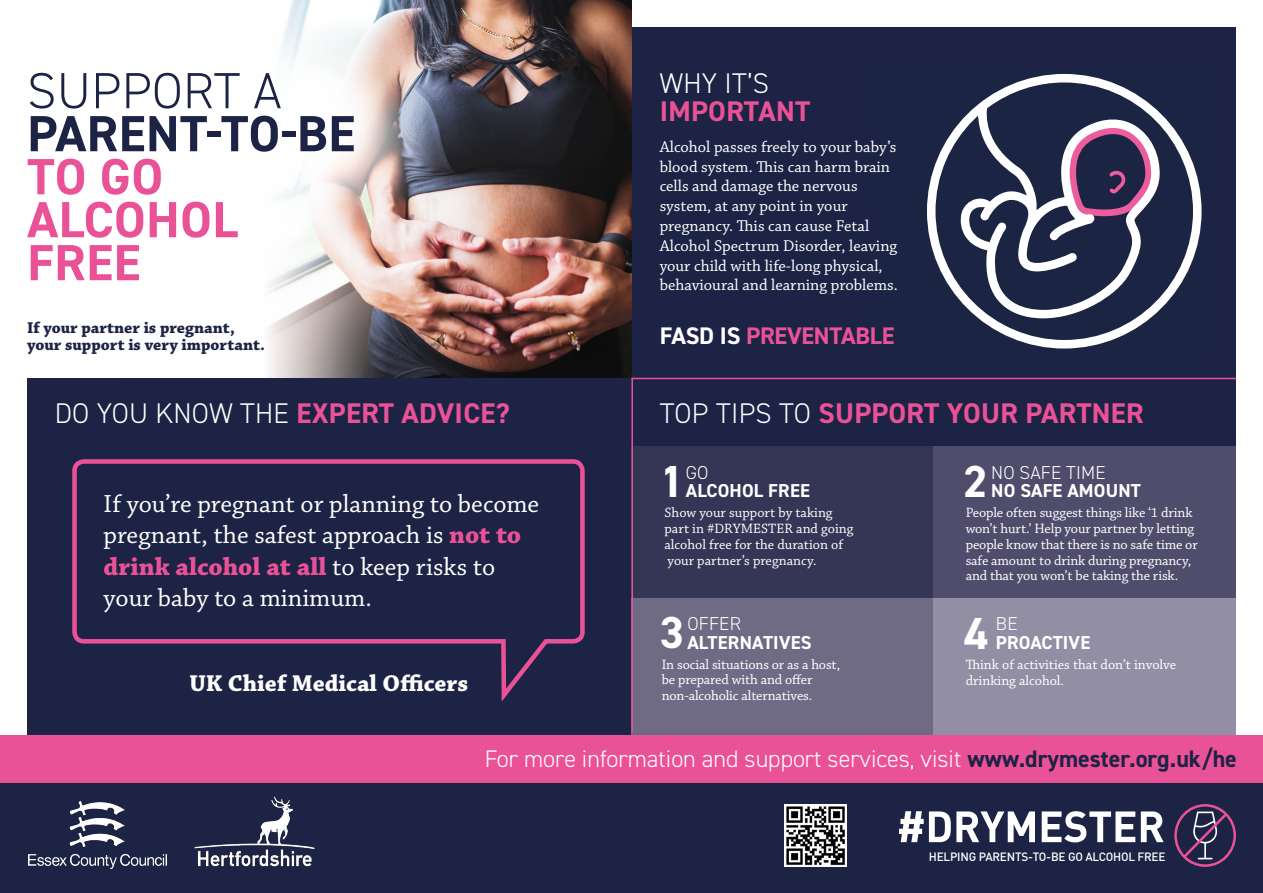
<style>
.page{position:relative;width:1263px;height:893px;background:#fff}
.page>*{position:absolute;margin:0;border:0;box-sizing:border-box;transform-origin:0 0}
.t1{font:700 50.93px/43px "DIN2014";letter-spacing:.01em;color:#ea5297}
.t2{font:700 50.93px "DIN2014";letter-spacing:.01em;color:#1d2344}
.t3{font:300 50.93px "DIN2014";letter-spacing:.01em;color:#1d2344}
.t4{font:700 45px "DIN2014";color:#fff}
.t5{font:700 28.5px "DIN2014";letter-spacing:.01em;color:#ea5297}
.t6{font:300 28.5px "DIN2014";color:#fff}
.t7{font:26.1px/31.3px "Chaparral Pro";color:#fff}
.t8{font:700 24.15px "Chaparral Pro";color:#fff}
.t9{font:300 24px "DIN2014";color:#fff}
.t10{font:700 24px "DIN2014";letter-spacing:-.01em;color:#ea5297}
.t11{font:700 18.75px "DIN2014";letter-spacing:.01em;color:#fff}
.t12{font:300 18.75px "DIN2014";letter-spacing:.01em;color:#fff}
.t13{font:16.5px/19.8px "Chaparral Pro";color:#fff}
.t14{font:700 16.5px/16.5px "Chaparral Pro";color:#1d2344}
.t15{font:14.25px/15.8px "Chaparral Pro";letter-spacing:-.01em;color:#fff}
.t16{font:500 11.93px "DIN";letter-spacing:-.02em;color:#fff}
.s1{color:#fff}
.s2{font-weight:300;color:#fff}
.s3{font-weight:700;color:#ea5297}
.s4{font-weight:700;color:#1d2344}
</style>
<div class="page">
<div style="left:27px;top:27px;width:1209px;height:860px;background:#1d2344"></div>
<img style="left:454px;top:0;width:177px;height:378px">
<svg style="left:27px;top:0;width:427px;height:378px;background:#e6e2e2"></svg>
<div style="left:0;top:783px;width:1263px;height:110px;background:#1d2344"></div>
<svg style="left:899px;top:811px;width:136px;height:31px"></svg>
<svg style="left:1042px;top:811px;width:93px;height:31px"></svg>
<svg style="left:1141px;top:811px;width:22px;height:31px"></svg>
<div style="left:1174px;top:804px;width:62px;height:63px;border:3px solid #ea5297;border-radius:50%"></div>
<svg style="left:1181px;top:810px;width:48px;height:50px"></svg>
<div style="left:631px;top:446px;width:303px;height:152px;background:#353555"></div>
<div style="left:934px;top:446px;width:302px;height:152px;background:#504d6c"></div>
<div style="left:631px;top:598px;width:303px;height:148px;background:#706b85"></div>
<div style="left:934px;top:598px;width:302px;height:148px;background:#928ea3"></div>
<svg style="left:72px;top:459px;width:513px;height:243px"></svg>
<div style="left:0;top:736px;width:1263px;height:47px;background:#ea5297"></div>
<svg style="left:927px;top:74px;width:274px;height:274px"></svg>
<img style="left:784px;top:804px;width:62px;height:63px">
<img style="left:194px;top:796px;width:121px;height:71px">
<img style="left:28px;top:802px;width:139px;height:67px">
<hr style="left:631px;top:378px;width:605px;height:1px;background:#ea5297">
<hr style="left:631px;top:378px;width:2px;height:355px;background:#ea5297">
<h1 class="t3" style="left:27px;top:60px;width:256px">SUPPORT A</h1>
<h1 class="t2" style="left:27px;top:100px;width:329px">PARENT-TO-BE</h1>
<h1 class="t1" style="left:27px;top:155px;width:212px">TO GO<br>ALCOHOL<br>FREE</h1>
<h3 class="t6" style="left:660px;top:66px;width:111px">WHY IT’S</h3>
<h3 class="t5" style="left:660px;top:93px;width:152px">IMPORTANT</h3>
<p class="t13" style="left:660px;top:137px;width:240px">Alcohol passes freely to your baby’s blood system. This can harm brain cells and damage the nervous system, at any point in your pregnancy. This can cause Fetal Alcohol Spectrum Disorder, leaving your child with life-long physical, behavioural and learning problems.</p>
<p class="t14" style="left:27px;top:320px;width:240px">If your partner is pregnant, your support is very important.</p>
<h3 class="t10" style="left:660px;top:320px;width:236px"><span class="s1">FASD IS</span> PREVENTABLE</h3>
<h3 class="t5" style="left:55px;top:394px;width:456px"><span class="s2">DO YOU KNOW THE</span> EXPERT ADVICE?</h3>
<h3 class="t5" style="left:660px;top:394px;width:485px"><span class="s2">TOP TIPS TO</span> SUPPORT YOUR PARTNER</h3>
<h3 class="t7" style="left:104px;top:489px;width:437px">If you’re pregnant or planning to become pregnant, the safest approach is <span class="s3">not to drink alcohol at all</span> to keep risks to your baby to a minimum.</h3>
<h3 class="t8" style="left:190px;top:669px;width:280px">UK Chief Medical Officers</h3>
<h2 class="t4" style="left:660px;top:452px;width:26px">1</h2>
<h3 class="t12" style="left:686px;top:461px;width:24px">GO</h3>
<h3 class="t11" style="left:686px;top:478px;width:126px">ALCOHOL FREE</h3>
<p class="t15" style="left:664px;top:505px;width:190px">Show your support by taking part in #DRYMESTER and going alcohol free for the duration of your partner’s pregnancy.</p>
<h2 class="t4" style="left:660px;top:602px;width:26px">3</h2>
<h3 class="t12" style="left:687px;top:612px;width:55px">OFFER</h3>
<h3 class="t11" style="left:687px;top:630px;width:126px">ALTERNATIVES</h3>
<p class="t15" style="left:662px;top:657px;width:180px">In social situations or as a host, be prepared with and offer non-alcoholic alternatives.</p>
<h2 class="t4" style="left:963px;top:452px;width:26px">2</h2>
<h3 class="t12" style="left:991px;top:461px;width:116px">NO SAFE TIME</h3>
<h3 class="t11" style="left:991px;top:478px;width:151px">NO SAFE AMOUNT</h3>
<p class="t15" style="left:966px;top:505px;width:234px">People often suggest things like ‘1 drink won’t hurt.’ Help your partner by letting people know that there is no safe time or safe amount to drink during pregnancy, and that you won’t be taking the risk.</p>
<h2 class="t4" style="left:964px;top:603px;width:26px">4</h2>
<h3 class="t12" style="left:996px;top:612px;width:23px">BE</h3>
<h3 class="t11" style="left:996px;top:630px;width:96px">PROACTIVE</h3>
<p class="t15" style="left:966px;top:657px;width:212px">Think of activities that don’t involve drinking alcohol.</p>
<h3 class="t9" style="left:485px;top:744px;width:753px">For more information and support services, visit <span class="s4">www.drymester.org.uk/he</span></h3>
<p class="t16" style="left:929px;top:849px;width:238px">HELPING PARENTS-TO-BE GO ALCOHOL FREE</p>
</div>
